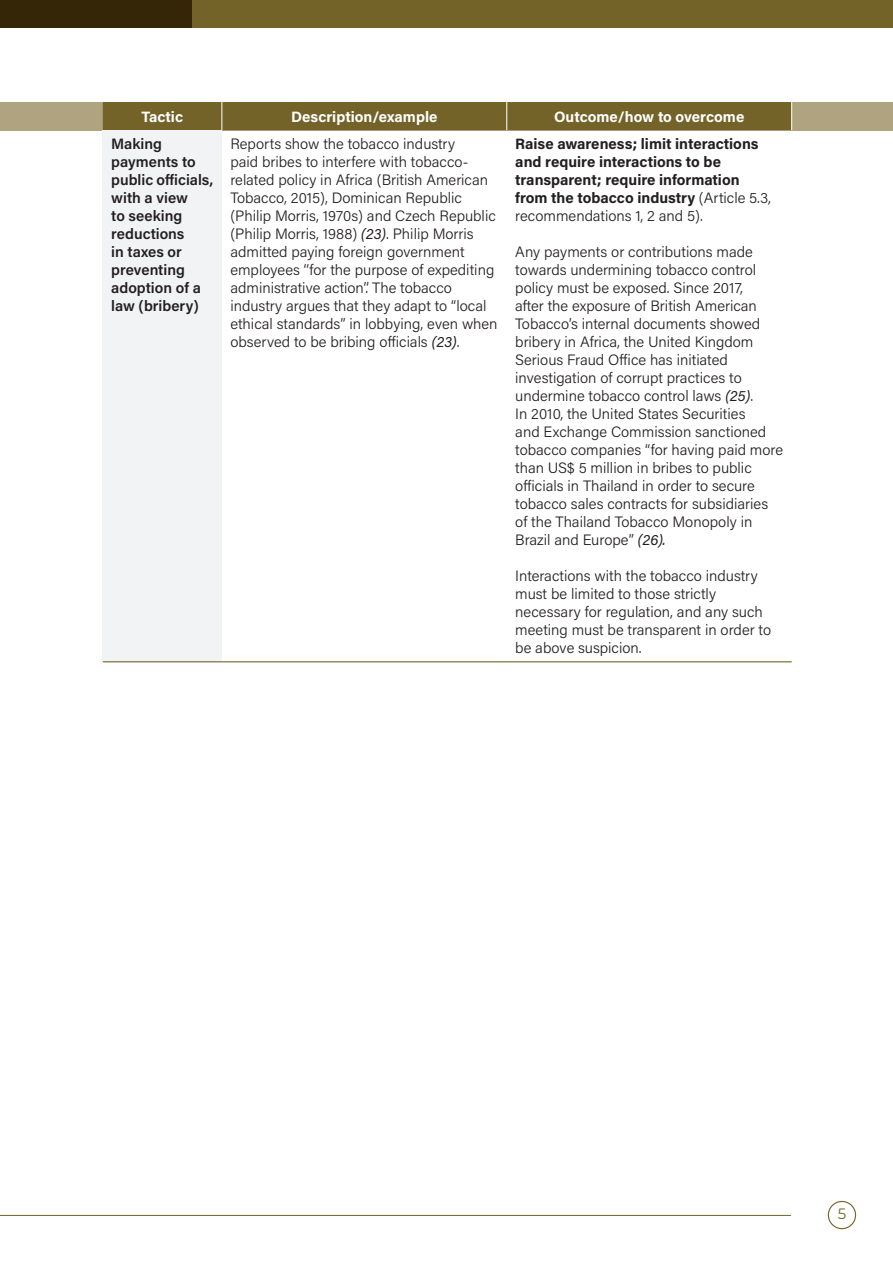
<style>
.page{position:relative;width:893px;height:1263px;background:#fff}
.page>*{position:absolute;margin:0;border:0;box-sizing:border-box;transform-origin:0 0}
.Table_body_2{font:300 15px/18px "Acumin Pro";color:#231f20}
.Table_body_2-2{font:700 15px/18px "Acumin Pro";color:#231f20}
.Table_body_2-3{font:600 15px/18px "Acumin Pro";color:#231f20}
.Table_h1{font:700 15px "Acumin Pro";color:#fff}
.t1{font:15px "Montserrat";color:#746328}
.s1{font-weight:400;font-style:italic}
.s2{font-weight:300}
</style>
<div class="page">
<div style="left:828px;top:1201px;width:28px;height:28px;border:1px solid #746328;border-radius:50%"></div>
<div style="left:0;top:102px;width:893px;height:28px;background:#b0a37f"></div>
<hr style="left:0;top:1215px;width:791px;height:1px;background:#746328">
<div style="left:0;top:0;width:893px;height:28px;background:#746328"></div>
<div style="left:0;top:0;width:192px;height:28px;background:#342606"></div>
<div style="left:103px;top:130px;width:119px;height:532px;background:#f2f3f4"></div>
<div style="left:103px;top:102px;width:689px;height:28px;background:#746328"></div>
<hr style="left:103px;top:661px;width:119px;height:1px;background:#746328">
<hr style="left:222px;top:661px;width:285px;height:1px;background:#746328">
<hr style="left:507px;top:661px;width:285px;height:1px;background:#746328">
<p class="Table_h1" style="left:142px;top:106px;width:43px">Tactic</p>
<p class="Table_h1" style="left:291px;top:106px;width:148px">Description/example</p>
<p class="Table_h1" style="left:554px;top:106px;width:192px">Outcome/how to overcome</p>
<p class="Table_body_2-3" style="left:111px;top:134px;width:104px">Making payments to public officials, with a view<br>to seeking reductions<br>in taxes or preventing adoption of a law (bribery)</p>
<p class="Table_body_2" style="left:230px;top:134px;width:269px">Reports show the tobacco industry<br>paid bribes to interfere with tobacco&shy;related policy in Africa (British American Tobacco, 2015), Dominican Republic (Philip Morris, 1970s) and Czech Republic (Philip Morris, 1988) <span class="s1">(23)</span>. Philip Morris admitted paying foreign government employees ‘‘for the purpose of expediting administrative action’’. The tobacco industry argues that they adapt to “local ethical standards” in lobbying, even when observed to be bribing officials <span class="s1">(23)</span>.</p>
<p class="Table_body_2-2" style="left:515px;top:134px;width:257px">Raise awareness; limit interactions and require interactions to be transparent; require information from the tobacco industry <span class="s2">(Article 5.3, recommendations 1, 2 and 5).</span></p>
<p class="Table_body_2" style="left:515px;top:242px;width:269px">Any payments or contributions made towards undermining tobacco control policy must be exposed. Since 2017,<br>after the exposure of British American Tobacco’s internal documents showed bribery in Africa, the United Kingdom Serious Fraud Office has initiated investigation of corrupt practices to undermine tobacco control laws <span class="s1">(25)</span>.<br>In 2010, the United States Securities<br>and Exchange Commission sanctioned tobacco companies “for having paid more than US$ 5 million in bribes to public officials in Thailand in order to secure tobacco sales contracts for subsidiaries of the Thailand Tobacco Monopoly in Brazil and Europe” <span class="s1">(26).</span></p>
<p class="Table_body_2" style="left:515px;top:566px;width:257px">Interactions with the tobacco industry must be limited to those strictly necessary for regulation, and any such meeting must be transparent in order to be above suspicion.</p>
<p class="t1" style="left:838px;top:1203px;width:10px">5</p>
</div>
